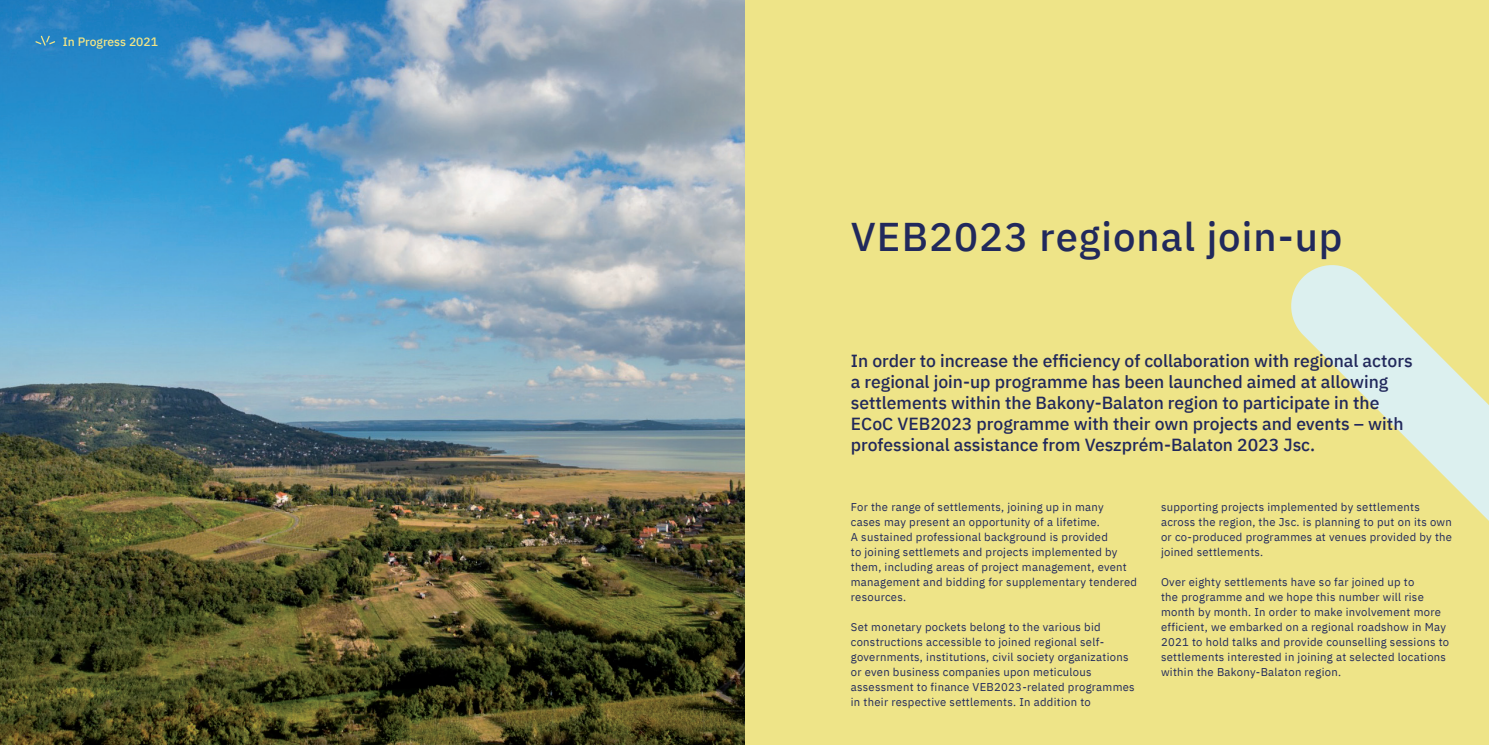
<style>
.page{position:relative;width:1489px;height:745px;background:#fff}
.page>*{position:absolute;margin:0;border:0;box-sizing:border-box;transform-origin:0 0}
.t1{font:500 40px "IBM Plex Sans";letter-spacing:.025em;color:#21295c}
.t2{font:500 17.5px/21px "IBM Plex Sans";color:#21285b}
.t3{font:500 12.12px "IBM Plex Sans";color:#f2e587}
.t4{font:11.25px/15px "IBM Plex Sans";letter-spacing:.025em;color:#21295c}
</style>
<div class="page">
<div style="left:744px;top:0;width:744px;height:744px;background:#eee488"></div>
<svg style="left:1291px;top:265px;width:197px;height:255px"></svg>
<img style="left:0;top:0;width:744px;height:744px">
<svg style="left:35px;top:36px;width:20px;height:10px"></svg>
<p class="t3" style="left:63px;top:32px;width:97px">In Progress 2021</p>
<h1 class="t1" style="left:850px;top:205px;width:493px">VEB2023 regional join-up</h1>
<p class="t2" style="left:850px;top:349px;width:563px">In order to increase the efficiency of collaboration with regional actors a regional join-up programme has been launched aimed at allowing settlements within the Bakony-Balaton region to participate in the ECoC VEB2023 programme with their own projects and events – with professional assistance from Veszprém-Balaton 2023 Jsc.</p>
<p class="t4" style="left:850px;top:498px;width:288px">For the range of settlements, joining up in many<br>cases may present an opportunity of a lifetime.<br>A sustained professional background is provided<br>to joining settlemets and projects implemented by them, including areas of project management, event management and bidding for supplementary tendered resources.</p>
<p class="t4" style="left:850px;top:618px;width:285px">Set monetary pockets belong to the various bid constructions accessible to joined regional self&shy;governments, institutions, civil society organizations or even business companies upon meticulous assessment to finance VEB2023-related programmes in their respective settlements. In addition to</p>
<p class="t4" style="left:1160px;top:498px;width:292px">supporting projects implemented by settlements across the region, the Jsc. is planning to put on its own or co-produced programmes at venues provided by the joined settlements.</p>
<p class="t4" style="left:1160px;top:573px;width:289px">Over eighty settlements have so far joined up to<br>the programme and we hope this number will rise month by month. In order to make involvement more efficient, we embarked on a regional roadshow in May 2021 to hold talks and provide counselling sessions to settlements interested in joining at selected locations within the Bakony-Balaton region.</p>
</div>
